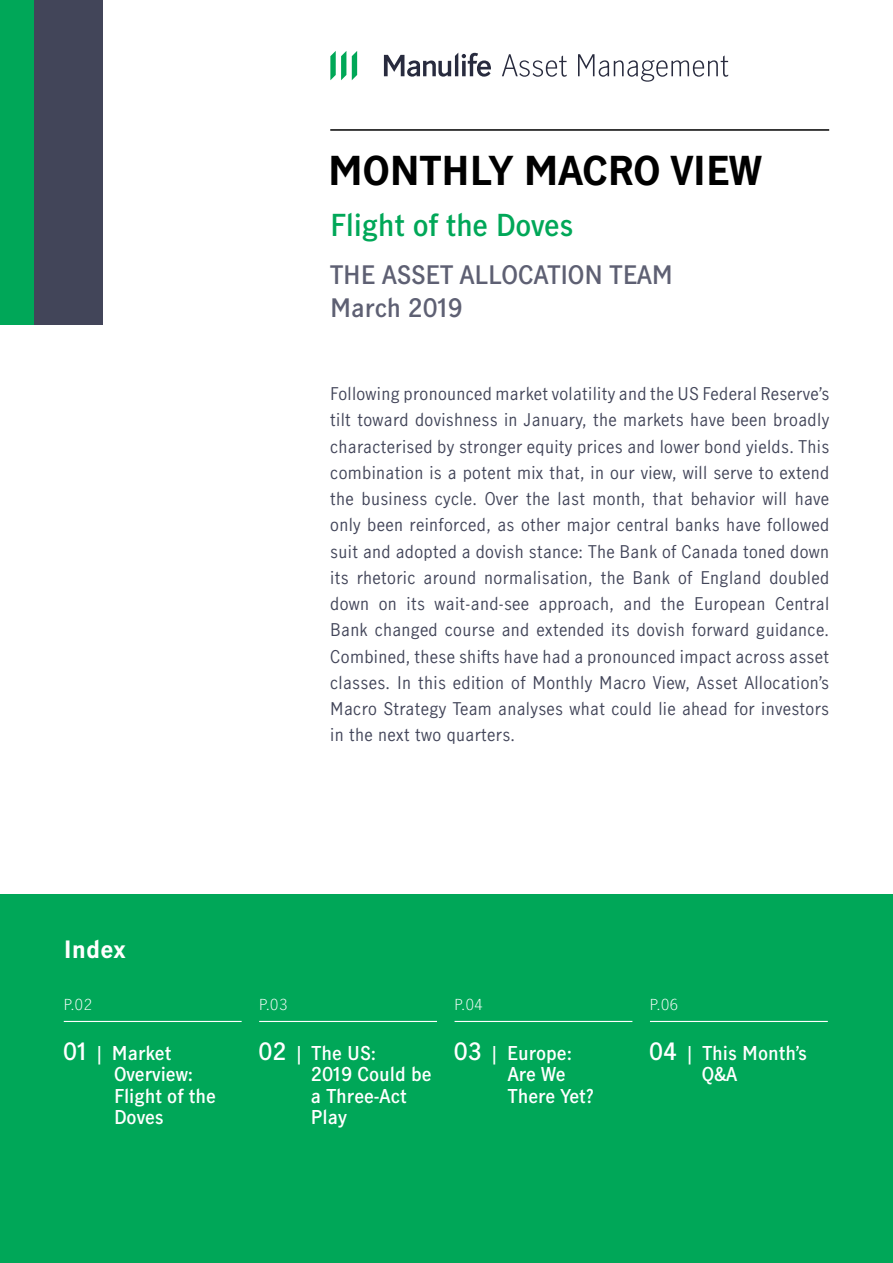
<style>
.page{position:relative;width:893px;height:1263px;background:#fff}
.page>*{position:absolute;margin:0;border:0;box-sizing:border-box;transform-origin:0 0}
.t1{font:700 37.5px "Manulife JH Sans";letter-spacing:-.01em;color:#000}
.t2{font:600 28.5px "Manulife JH Sans";letter-spacing:-.01em;color:#00a758}
.t3{font:600 24px/33px "Manulife JH Sans";letter-spacing:-.005em;color:#5e6073}
.t4{font:700 22.5px "Manulife JH Sans";color:#fff}
.t5{font:600 18px/21.6px "Manulife JH Sans";color:#fff}
.t6{font:16.5px/26.2px "Manulife JH Sans";letter-spacing:.02em;color:#424559;text-align:justify}
.t7{font:300 14.25px "Manulife JH Sans";color:#fff}
.s1{font-size:22.5px}
</style>
<div class="page">
<div style="left:0;top:895px;width:893px;height:368px;background:#00a758"></div>
<hr style="left:330px;top:129px;width:499px;height:2px;background:#000">
<div style="left:0;top:0;width:34px;height:325px;background:#00a758"></div>
<div style="left:34px;top:0;width:68px;height:325px;background:#424559"></div>
<hr style="left:64px;top:1021px;width:178px;height:1px;background:#fff">
<hr style="left:259px;top:1021px;width:178px;height:1px;background:#fff">
<hr style="left:455px;top:1021px;width:177px;height:1px;background:#fff">
<hr style="left:650px;top:1021px;width:178px;height:1px;background:#fff">
<svg style="left:352px;top:51px;width:5px;height:29px"></svg>
<svg style="left:330px;top:51px;width:16px;height:29px"></svg>
<svg style="left:384px;top:53px;width:107px;height:24px"></svg>
<svg style="left:502px;top:54px;width:65px;height:23px"></svg>
<svg style="left:578px;top:54px;width:150px;height:28px"></svg>
<h1 class="t1" style="left:328px;top:144px;width:435px">MONTHLY MACRO VIEW</h1>
<h2 class="t2" style="left:330px;top:204px;width:245px">Flight of the Doves</h2>
<h3 class="t3" style="left:330px;top:257px;width:344px">THE ASSET ALLOCATION TEAM<br>March 2019</h3>
<p class="t6" style="left:330px;top:380px;width:500px">Following pronounced market volatility and the US Federal Reserve’s tilt toward dovishness in January, the markets have been broadly characterised by stronger equity prices and lower bond yields. This combination is a potent mix that, in our view, will serve to extend the business cycle. Over the last month, that behavior will have only been reinforced, as other major central banks have followed suit and adopted a dovish stance: The Bank of Canada toned down its rhetoric around normalisation, the Bank of England doubled down on its wait-and-see approach, and the European Central Bank changed course and extended its dovish forward guidance.<br>Combined, these shifts have had a pronounced impact across asset classes. In this edition of Monthly Macro View, Asset Allocation’s Macro Strategy Team analyses what could lie ahead for investors in the next two quarters.</p>
<h3 class="t4" style="left:64px;top:933px;width:63px">Index</h3>
<p class="t7" style="left:64px;top:994px;width:30px">P.02</p>
<p class="t5" style="left:114px;top:1041px;width:103px;text-indent:-51px"><span class="s1">01</span> | Market<br>Overview:<br>Flight of the<br>Doves</p>
<p class="t7" style="left:259px;top:994px;width:30px">P.03</p>
<p class="t5" style="left:311px;top:1041px;width:122px;text-indent:-53px"><span class="s1">02</span> | The US:<br>2019 Could be a Three-Act<br>Play</p>
<p class="t7" style="left:455px;top:994px;width:30px">P.04</p>
<p class="t5" style="left:508px;top:1041px;width:88px;text-indent:-54px"><span class="s1">03</span> | Europe:<br>Are We<br>There Yet?</p>
<p class="t7" style="left:650px;top:994px;width:30px">P.06</p>
<p class="t5" style="left:702px;top:1041px;width:107px;text-indent:-53px"><span class="s1">04</span> | This Month’s<br>Q&amp;A</p>
</div>
